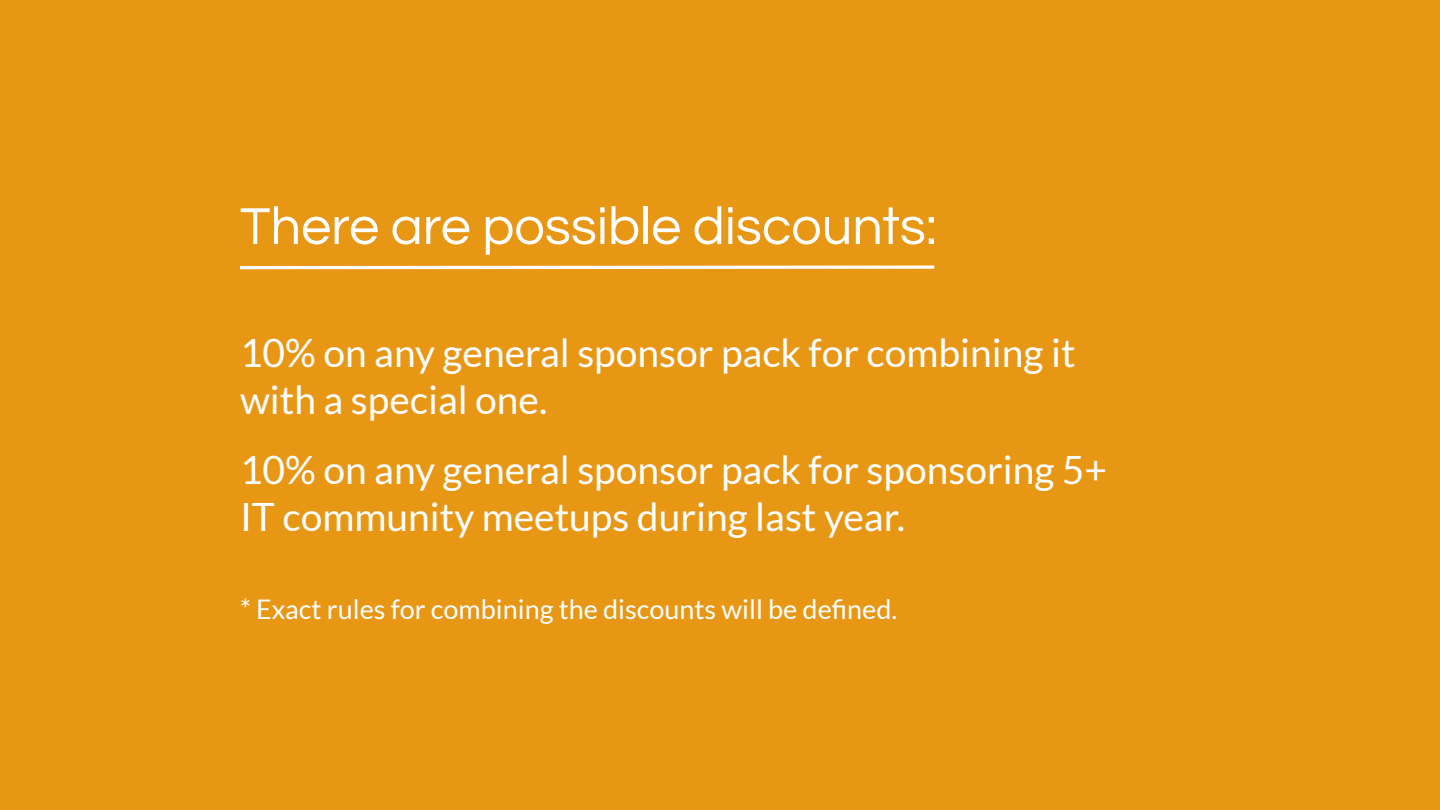
<style>
.page{position:relative;width:1440px;height:810px;background:#e89715}
.page>*{position:absolute;margin:0;border:0;box-sizing:border-box;transform-origin:0 0}
.t1{font:54px "Questrial";color:#fff}
.t2{font:39px/46.8px "Lato";color:#fff}
.t3{font:27px "Lato";color:#fff}
</style>
<div class="page">
<svg style="left:240px;top:266px;width:694px;height:3px;background:#fefcfa"></svg>
<h1 class="t1" style="left:240px;top:200px;width:698px">There are possible discounts:</h1>
<p class="t2" style="left:240px;top:329px;width:837px">10% on any general sponsor pack for combining it with a special one.</p>
<p class="t2" style="left:240px;top:446px;width:869px">10% on any general sponsor pack for sponsoring 5+<br>IT community meetups during last year.</p>
<p class="t3" style="left:240px;top:594px;width:659px">* Exact rules for combining the discounts will be defined.</p>
</div>
